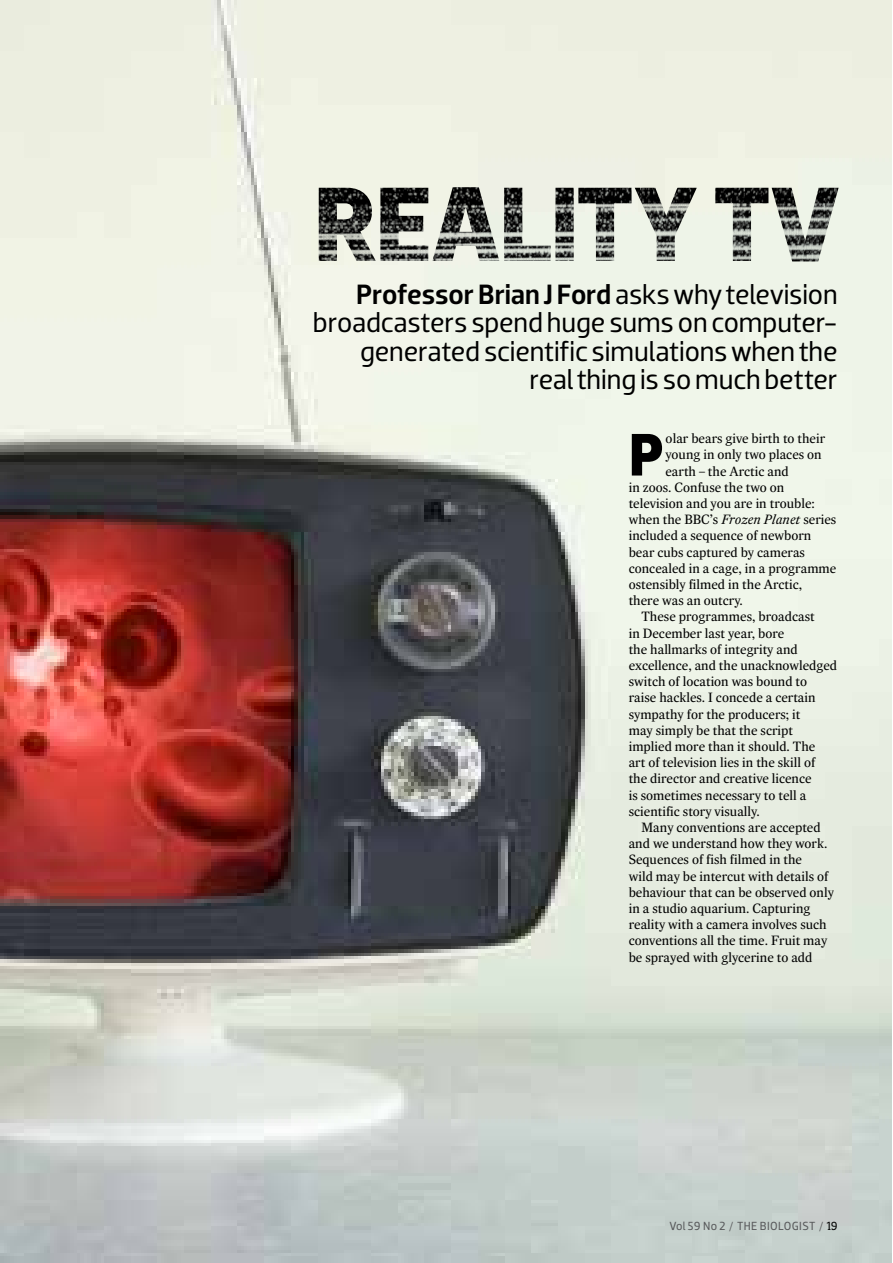
<style>
.page{position:relative;width:893px;height:1263px;background:#fff}
.page>*{position:absolute;margin:0;border:0;box-sizing:border-box;transform-origin:0 0}
.t1{font:700 61.2px "Dobra";color:#000}
.t2{font:28.5px/28.5px "Dobra";letter-spacing:-.01em;color:#000;text-align:right}
.t3{font:13.5px "Expresso Text";color:#000}
.t4{font:12px "Dobra";letter-spacing:.025em;color:#58595b}
.s1{font-weight:500}
.s2{font-style:italic}
.s3{font-family:"Times"}
.s4{font-family:"Dobra Slab";color:#000}
</style>
<div class="page">
<img style="left:0;top:0;width:891px;height:1262px">
<img style="left:319px;top:187px;width:520px;height:74px">
<h2 class="t2" style="left:313px;top:280px;width:526px"><span class="s1">Professor Brian J Ford</span> asks why television broadcasters spend huge sums on computer&shy;generated scientific simulations when the real thing is so much better</h2>
<h1 class="t1" style="left:629px;top:419px;width:37px">P</h1>
<p class="t3" style="left:665px;top:430px;width:161px">olar bears give birth to their</p>
<p class="t3" style="left:665px;top:446px;width:158px">young in only two places on</p>
<p class="t3" style="left:665px;top:462px;width:125px">earth – the Arctic and</p>
<p class="t3" style="left:629px;top:479px;width:157px">in zoos. Confuse the two on</p>
<p class="t3" style="left:629px;top:495px;width:188px">television and you are in trouble:</p>
<p class="t3" style="left:629px;top:511px;width:209px">when the BBC’s <span class="s2">Frozen Planet</span> series</p>
<p class="t3" style="left:629px;top:527px;width:184px">included a sequence of newborn</p>
<p class="t3" style="left:629px;top:543px;width:178px">bear cubs captured by cameras</p>
<p class="t3" style="left:629px;top:560px;width:209px">concealed in a cage, in a programme</p>
<p class="t3" style="left:629px;top:576px;width:175px">ostensibly filmed in the Arctic,</p>
<p class="t3" style="left:629px;top:592px;width:116px">there was an outcry.</p>
<p class="t3" style="left:641px;top:608px;width:175px">These programmes, broadcast</p>
<p class="t3" style="left:629px;top:624px;width:157px">in December last year, bore</p>
<p class="t3" style="left:629px;top:641px;width:171px">the hallmarks of integrity and</p>
<p class="t3" style="left:629px;top:657px;width:210px">excellence, and the unacknowledged</p>
<p class="t3" style="left:629px;top:673px;width:180px">switch of location was bound to</p>
<p class="t3" style="left:629px;top:689px;width:188px">raise hackles. I concede a certain</p>
<p class="t3" style="left:629px;top:705px;width:173px">sympathy for the producers; it</p>
<p class="t3" style="left:629px;top:722px;width:166px">may simply be that the script</p>
<p class="t3" style="left:629px;top:738px;width:188px">implied more than it should. The</p>
<p class="t3" style="left:629px;top:754px;width:188px">art of television lies in the skill of</p>
<p class="t3" style="left:629px;top:770px;width:184px">the director and creative licence</p>
<p class="t3" style="left:629px;top:786px;width:179px">is sometimes necessary to tell a</p>
<p class="t3" style="left:629px;top:803px;width:133px">scientific story visually.</p>
<p class="t3" style="left:641px;top:819px;width:181px">Many conventions are accepted</p>
<p class="t3" style="left:629px;top:835px;width:200px">and we understand how they work.</p>
<p class="t3" style="left:629px;top:851px;width:175px">Sequences of fish filmed in the</p>
<p class="t3" style="left:629px;top:867px;width:201px">wild may be intercut with details of</p>
<p class="t3" style="left:629px;top:884px;width:207px">behaviour that can be observed only</p>
<p class="t3" style="left:629px;top:900px;width:183px">in a studio aquarium. Capturing</p>
<p class="t3" style="left:629px;top:916px;width:200px">reality with a camera involves such</p>
<p class="t3" style="left:629px;top:932px;width:200px">conventions all the time. Fruit may</p>
<p class="t3" style="left:629px;top:948px;width:185px">be sprayed with glycerine to add</p>
<p class="t4" style="left:669px;top:1219px;width:170px">Vol 59 No 2 <span class="s3">/</span> the biologist <span class="s3">/</span> <span class="s4">19</span></p>
</div>
